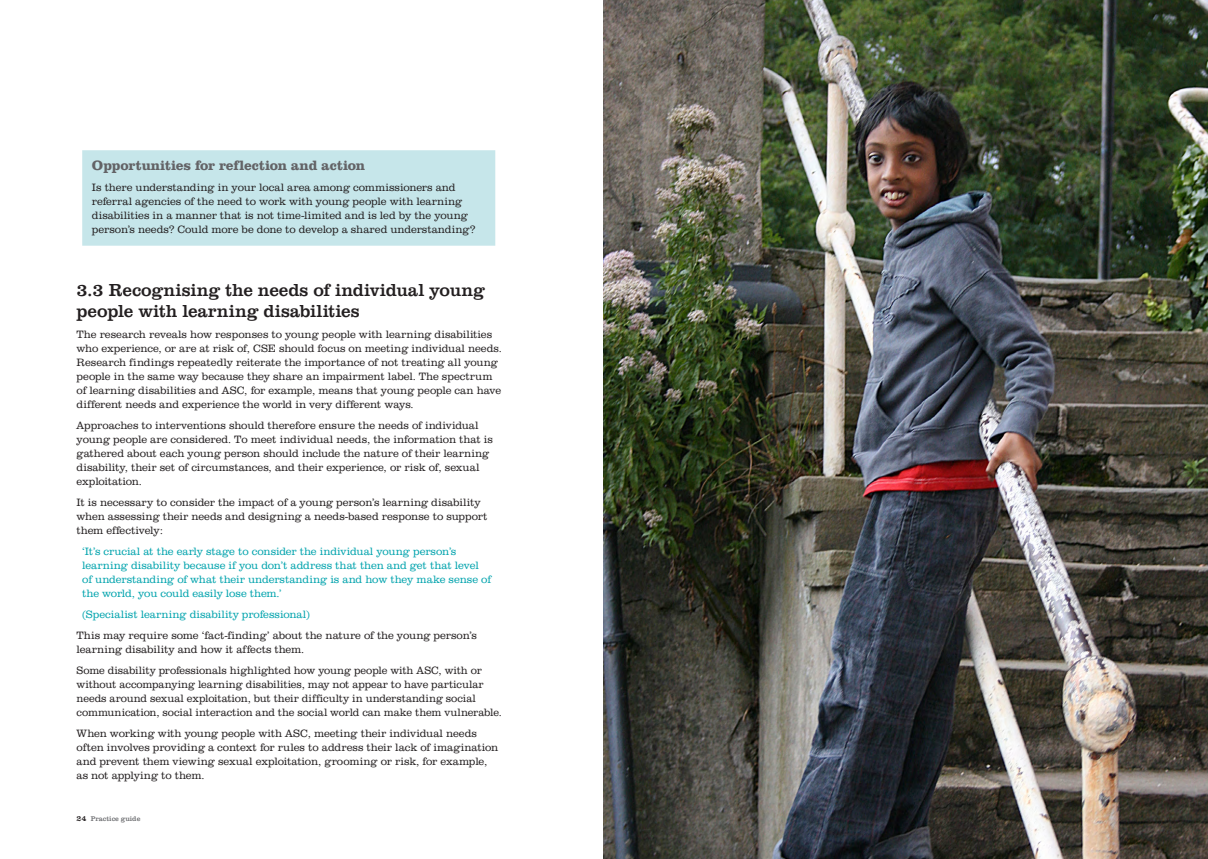
<style>
.page{position:relative;width:1208px;height:859px;background:#fff}
.page>*{position:absolute;margin:0;border:0;box-sizing:border-box;transform-origin:0 0}
.Head_1{font:18px/21px "URW Clarendon TOT";letter-spacing:-.005em;color:#231f20}
.Box__indent__heading{font:700 14px "URW Clarendon TOT";letter-spacing:-.015em;color:#636366}
.Copy_11pt{font:300 11px/14px "URW Clarendon TOT";letter-spacing:-.005em;color:#231f20}
.quote_-_green{font:300 11px/14px "URW Clarendon TOT";letter-spacing:-.005em;color:#00a3ad}
.definition_box_copy{font:300 11px/14px "URW Clarendon TOT";letter-spacing:-.005em;color:#231f20}
.t1{font:7px "URW Clarendon TOT";color:#6c6d70}
.s1{font-size:8px;color:#231f20}
</style>
<div class="page">
<div style="left:82px;top:150px;width:413px;height:96px;background:#c6e6ea"></div>
<img style="left:604px;top:0;width:604px;height:859px">
<p class="Box__indent__heading" style="left:92px;top:157px;width:275px">Opportunities for reflection and action</p>
<p class="definition_box_copy" style="left:92px;top:180px;width:385px">Is there understanding in your local area among commissioners and referral agencies of the need to work with young people with learning disabilities in a manner that is not time-limited and is led by the young person’s needs? Could more be done to develop a shared understanding?</p>
<p class="Head_1" style="left:77px;top:279px;width:410px">3.3 Recognising the needs of individual young people with learning disabilities</p>
<p class="Copy_11pt" style="left:77px;top:327px;width:427px">The research reveals how responses to young people with learning disabilities who experience, or are at risk of, CSE should focus on meeting individual needs.<br>Research findings repeatedly reiterate the importance of not treating all young people in the same way because they share an impairment label. The spectrum of learning disabilities and ASC, for example, means that young people can have different needs and experience the world in very different ways.</p>
<p class="Copy_11pt" style="left:77px;top:418px;width:418px">Approaches to interventions should therefore ensure the needs of individual young people are considered. To meet individual needs, the information that is gathered about each young person should include the nature of their learning disability, their set of circumstances, and their experience, or risk of, sexual exploitation.</p>
<p class="Copy_11pt" style="left:77px;top:495px;width:412px">It is necessary to consider the impact of a young person’s learning disability when assessing their needs and designing a needs-based response to support them effectively:</p>
<p class="quote_-_green" style="left:82px;top:544px;width:410px">‘It’s crucial at the early stage to consider the individual young person’s learning disability because if you don’t address that then and get that level of understanding of what their understanding is and how they make sense of the world, you could easily lose them.’</p>
<p class="quote_-_green" style="left:82px;top:607px;width:229px">(Specialist learning disability professional)</p>
<p class="Copy_11pt" style="left:77px;top:628px;width:402px">This may require some ‘fact-finding’ about the nature of the young person’s learning disability and how it affects them.</p>
<p class="Copy_11pt" style="left:77px;top:663px;width:427px">Some disability professionals highlighted how young people with ASC, with or without accompanying learning disabilities, may not appear to have particular needs around sexual exploitation, but their difficulty in understanding social communication, social interaction and the social world can make them vulnerable.</p>
<p class="Copy_11pt" style="left:77px;top:726px;width:423px">When working with young people with ASC, meeting their individual needs often involves providing a context for rules to address their lack of imagination and prevent them viewing sexual exploitation, grooming or risk, for example, as not applying to them.</p>
<p class="t1" style="left:77px;top:814px;width:65px"><span class="s1">24</span> Practice guide</p>
</div>
